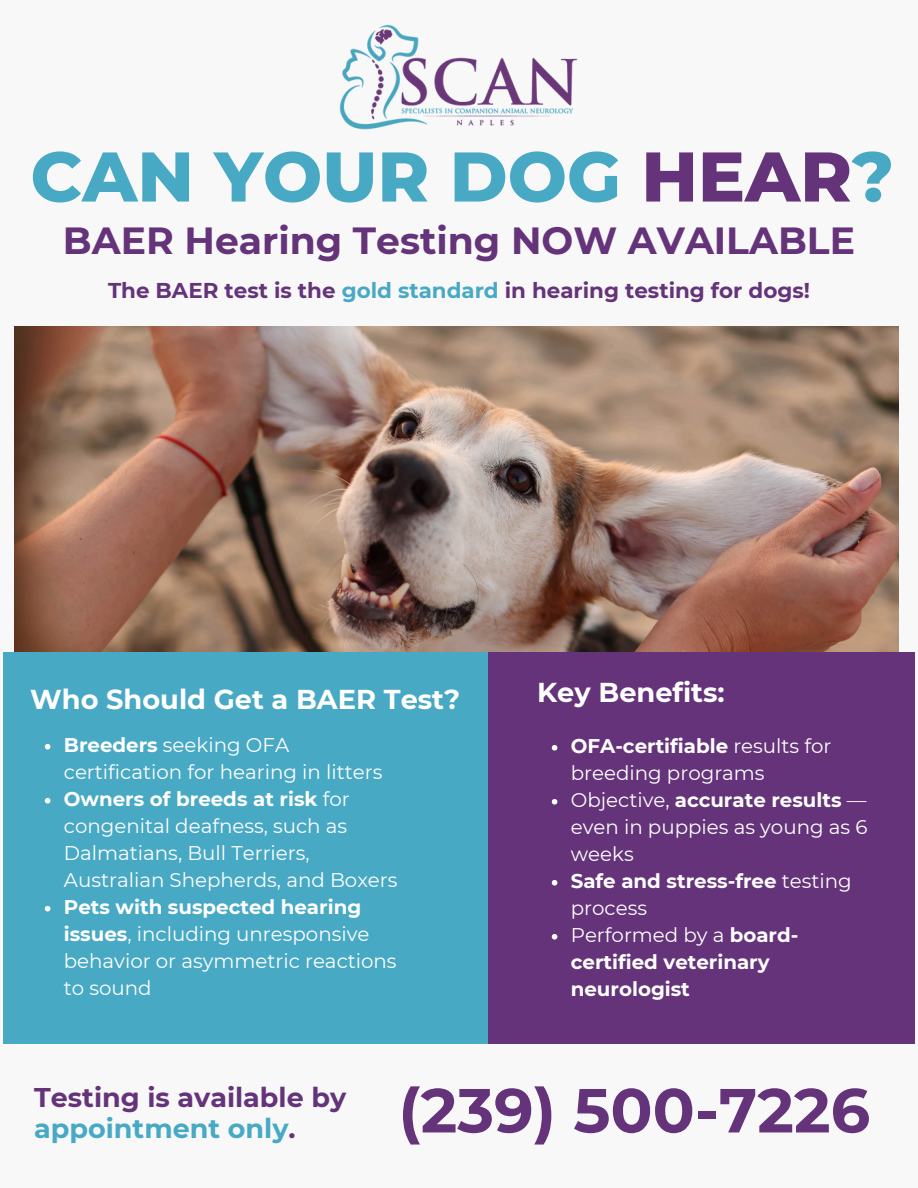
<style>
.page{position:relative;width:918px;height:1188px;background:#f8f8f8}
.page>*{position:absolute;margin:0;border:0;box-sizing:border-box;transform-origin:0 0}
.t1{font:800 70.2px "Montserrat";color:#48a9c5}
.t2{font:700 62.1px "Montserrat";color:#653379}
.t3{font:700 37.8px "Montserrat";color:#653379}
.t4{font:700 27.3px "Montserrat";color:#fff}
.t5{font:700 27px/30.9px "Montserrat";color:#653379}
.t6{font:700 21.45px "Montserrat";color:#653379}
.t7{font:19.8px/27px "Montserrat";color:#fff}
.t8{font:700 19.8px/27px "Montserrat";color:#fff}
.s1{color:#653379}
.s2{color:#48a9c5}
.s3{font-weight:700}
.s4{font-weight:400}
</style>
<div class="page">
<img style="left:15px;top:326px;width:884px;height:326px">
<div style="left:481px;top:652px;width:434px;height:391px;background:#653379"></div>
<div style="left:3px;top:652px;width:485px;height:391px;background:#48a9c5"></div>
<img style="left:339px;top:24px;width:239px;height:106px">
<svg style="left:552px;top:745px;width:5px;height:6px"></svg>
<svg style="left:552px;top:799px;width:5px;height:6px"></svg>
<svg style="left:552px;top:880px;width:5px;height:6px"></svg>
<svg style="left:552px;top:934px;width:5px;height:6px"></svg>
<svg style="left:45px;top:744px;width:5px;height:6px"></svg>
<svg style="left:45px;top:798px;width:5px;height:6px"></svg>
<svg style="left:45px;top:906px;width:5px;height:6px"></svg>
<h1 class="t1" style="left:30px;top:134px;width:865px">CAN YOUR DOG <span class="s1">HEAR</span>?</h1>
<h3 class="t3" style="left:63px;top:217px;width:794px">BAER Hearing Testing NOW AVAILABLE</h3>
<h5 class="t6" style="left:108px;top:277px;width:703px">The BAER test is the <span class="s2">gold standard</span> in hearing testing for dogs!</h5>
<p class="t4" style="left:30px;top:682px;width:432px">Who Should Get a BAER Test?</p>
<h4 class="t4" style="left:537px;top:676px;width:189px">Key Benefits:</h4>
<p class="t7" style="left:64px;top:731px;width:320px"><span class="s3">Breeders</span> seeking OFA certification for hearing in litters</p>
<p class="t7" style="left:64px;top:785px;width:335px"><span class="s3">Owners of breeds at risk</span> for congenital deafness, such as<br>Dalmatians, Bull Terriers,<br>Australian Shepherds, and Boxers</p>
<p class="t7" style="left:64px;top:893px;width:334px"><span class="s3">Pets with suspected hearing issues</span>, including unresponsive behavior or asymmetric reactions to sound</p>
<p class="t7" style="left:571px;top:732px;width:262px"><span class="s3">OFA-certifiable</span> results for breeding programs</p>
<p class="t7" style="left:571px;top:786px;width:298px;text-align:justify">Objective, <span class="s3">accurate results</span> — even in puppies as young as 6 weeks</p>
<p class="t8" style="left:571px;top:867px;width:282px">Safe and stress-free <span class="s4">testing process</span></p>
<h4 class="t8" style="left:571px;top:921px;width:229px"><span class="s4">Performed by a</span> board&shy;certified veterinary neurologist</h4>
<p class="t5" style="left:34px;top:1082px;width:314px">Testing is available by <span class="s2">appointment only</span>.</p>
<h4 class="t2" style="left:398px;top:1072px;width:473px">(239) 500-7226</h4>
</div>
